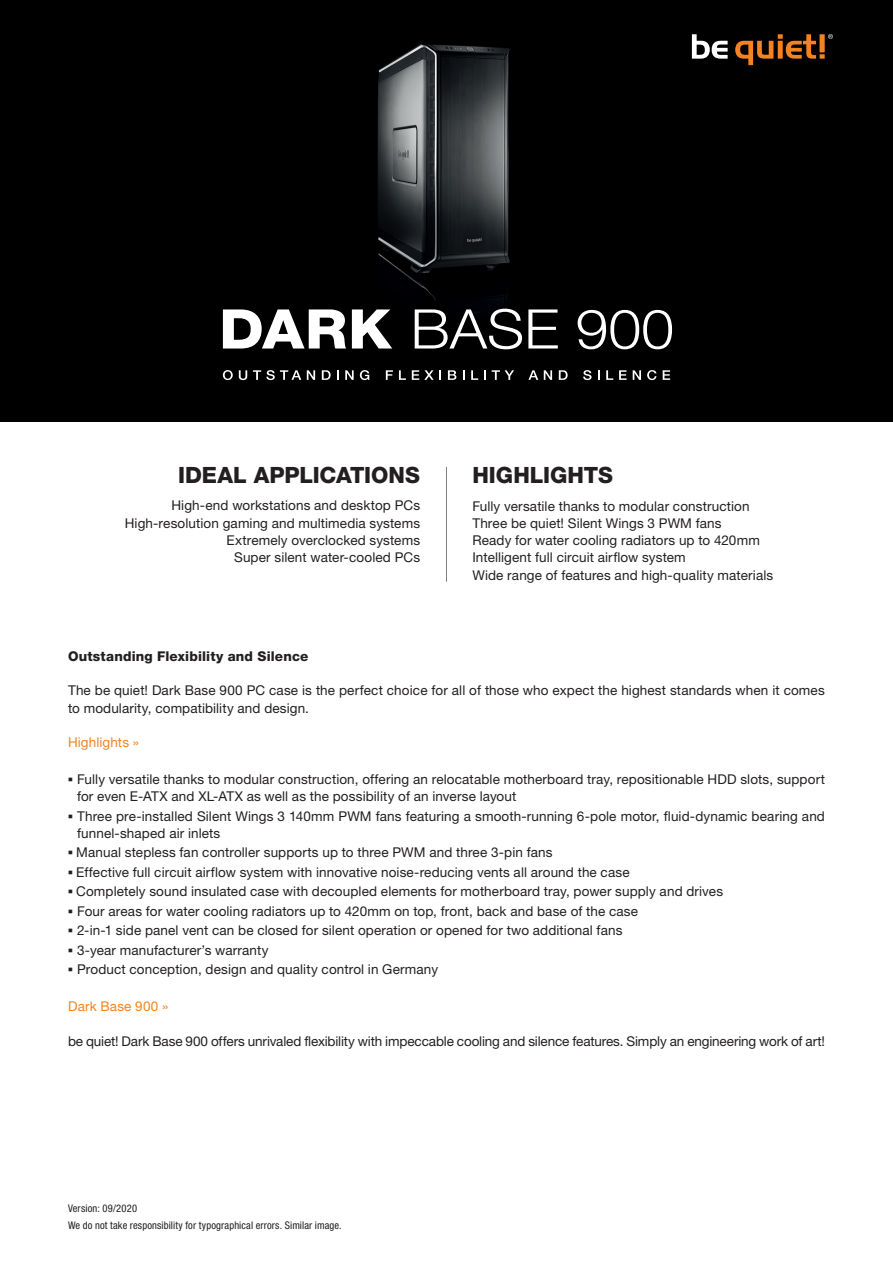
<style>
.page{position:relative;width:893px;height:1263px;background:#fff}
.page>*{position:absolute;margin:0;border:0;box-sizing:border-box;transform-origin:0 0}
.t1{font:800 22.5px "Helvetica Neue LT Pro";color:#231f20}
.t2{font:13.5px/17.2px "Helvetica Neue LT Pro";letter-spacing:.01em;color:#231f20}
.t3{font:13.5px "Helvetica Neue LT Pro";letter-spacing:-.01em;color:#231f20}
.t4{font:800 13.5px "Helvetica Neue LT Pro";letter-spacing:.015em;color:#231f20}
.t5{font:13.5px "Helvetica Neue LT Pro";letter-spacing:.01em;color:#f38422}
.t6{font:condensed 10.5px/17.2px "Helvetica Neue LT Pro";letter-spacing:.015em;color:#231f20}
.s1{font-family:"Franklin Gothic";font-weight:500}
</style>
<div class="page">
<div style="left:0;top:0;width:893px;height:422px;background:#000001"></div>
<svg style="left:692px;top:34px;width:36px;height:25px"></svg>
<svg style="left:735px;top:34px;width:98px;height:31px"></svg>
<hr style="left:446px;top:467px;width:1px;height:115px;background:#7c8084">
<img style="left:351px;top:43px;width:196px;height:307px">
<svg style="left:223px;top:309px;width:123px;height:39px"></svg>
<svg style="left:352px;top:309px;width:40px;height:39px"></svg>
<svg style="left:415px;top:309px;width:107px;height:40px"></svg>
<svg style="left:528px;top:309px;width:30px;height:39px"></svg>
<svg style="left:578px;top:310px;width:94px;height:39px"></svg>
<svg style="left:223px;top:370px;width:10px;height:10px"></svg>
<svg style="left:239px;top:370px;width:8px;height:10px"></svg>
<svg style="left:253px;top:370px;width:48px;height:10px"></svg>
<svg style="left:307px;top:370px;width:8px;height:10px"></svg>
<svg style="left:322px;top:370px;width:9px;height:10px"></svg>
<svg style="left:337px;top:370px;width:2px;height:10px"></svg>
<svg style="left:345px;top:370px;width:9px;height:10px"></svg>
<svg style="left:360px;top:370px;width:9px;height:10px"></svg>
<svg style="left:386px;top:370px;width:7px;height:10px"></svg>
<svg style="left:399px;top:370px;width:7px;height:10px"></svg>
<svg style="left:412px;top:370px;width:29px;height:10px"></svg>
<svg style="left:448px;top:370px;width:8px;height:10px"></svg>
<svg style="left:471px;top:370px;width:7px;height:10px"></svg>
<svg style="left:484px;top:370px;width:2px;height:10px"></svg>
<svg style="left:492px;top:370px;width:22px;height:10px"></svg>
<svg style="left:528px;top:370px;width:10px;height:10px"></svg>
<svg style="left:544px;top:370px;width:8px;height:10px"></svg>
<svg style="left:559px;top:370px;width:9px;height:10px"></svg>
<svg style="left:583px;top:370px;width:8px;height:10px"></svg>
<svg style="left:606px;top:370px;width:7px;height:10px"></svg>
<svg style="left:619px;top:370px;width:8px;height:10px"></svg>
<svg style="left:633px;top:370px;width:8px;height:10px"></svg>
<svg style="left:647px;top:370px;width:9px;height:10px"></svg>
<svg style="left:663px;top:370px;width:7px;height:10px"></svg>
<h1 class="t1" style="left:178px;top:462px;width:244px">IDEAL APPLICATIONS</h1>
<h1 class="t1" style="left:472px;top:462px;width:142px">HIGHLIGHTS</h1>
<p class="t2" style="left:125px;top:497px;width:297px;text-align:right">High-end workstations and desktop PCs High-resolution gaming and multimedia systems Extremely overclocked systems<br>Super silent water-cooled PCs</p>
<p class="t2" style="left:472px;top:497px;width:302px">Fully versatile thanks to modular construction Three be quiet! Silent Wings 3 PWM fans<br>Ready for water cooling radiators up to 420mm Intelligent full circuit airflow system<br>Wide range of features and high-quality materials</p>
<p class="t4" style="left:68px;top:648px;width:242px">Outstanding Flexibility and Silence</p>
<p class="t2" style="left:68px;top:681px;width:758px">The be quiet! Dark Base 900 PC case is the perfect choice for all of those who expect the highest standards when it comes to modularity, compatibility and design.</p>
<p class="t5" style="left:68px;top:734px;width:73px">Highlights »</p>
<p class="t2" style="left:77px;top:770px;width:749px;text-indent:-9px"><span class="s1">▪</span> Fully versatile thanks to modular construction, offering an relocatable motherboard tray, repositionable HDD slots, support for even E-ATX and XL-ATX as well as the possibility of an inverse layout</p>
<p class="t2" style="left:77px;top:807px;width:749px;text-indent:-9px"><span class="s1">▪</span> Three pre-installed Silent Wings 3 140mm PWM fans featuring a smooth-running 6-pole motor, fluid-dynamic bearing and funnel-shaped air inlets</p>
<p class="t2" style="left:68px;top:843px;width:486px"><span class="s1">▪</span> Manual stepless fan controller supports up to three PWM and three 3-pin fans</p>
<p class="t2" style="left:68px;top:863px;width:563px"><span class="s1">▪</span> Effective full circuit airflow system with innovative noise-reducing vents all around the case</p>
<p class="t2" style="left:68px;top:882px;width:657px"><span class="s1">▪</span> Completely sound insulated case with decoupled elements for motherboard tray, power supply and drives</p>
<p class="t2" style="left:68px;top:902px;width:572px"><span class="s1">▪</span> Four areas for water cooling radiators up to 420mm on top, front, back and base of the case</p>
<p class="t2" style="left:68px;top:921px;width:556px"><span class="s1">▪</span> 2-in-1 side panel vent can be closed for silent operation or opened for two additional fans</p>
<p class="t2" style="left:68px;top:941px;width:202px"><span class="s1">▪</span> 3-year manufacturer’s warranty</p>
<p class="t2" style="left:68px;top:960px;width:372px"><span class="s1">▪</span> Product conception, design and quality control in Germany</p>
<p class="t5" style="left:68px;top:998px;width:102px">Dark Base 900 »</p>
<p class="t3" style="left:68px;top:1032px;width:758px">be quiet! Dark Base 900 offers unrivaled flexibility with impeccable cooling and silence features. Simply an engineering work of art!</p>
<p class="t6" style="left:68px;top:1199px;width:275px">Version: 09/2020<br>We do not take responsibility for typographical errors. Similar image.</p>
</div>
